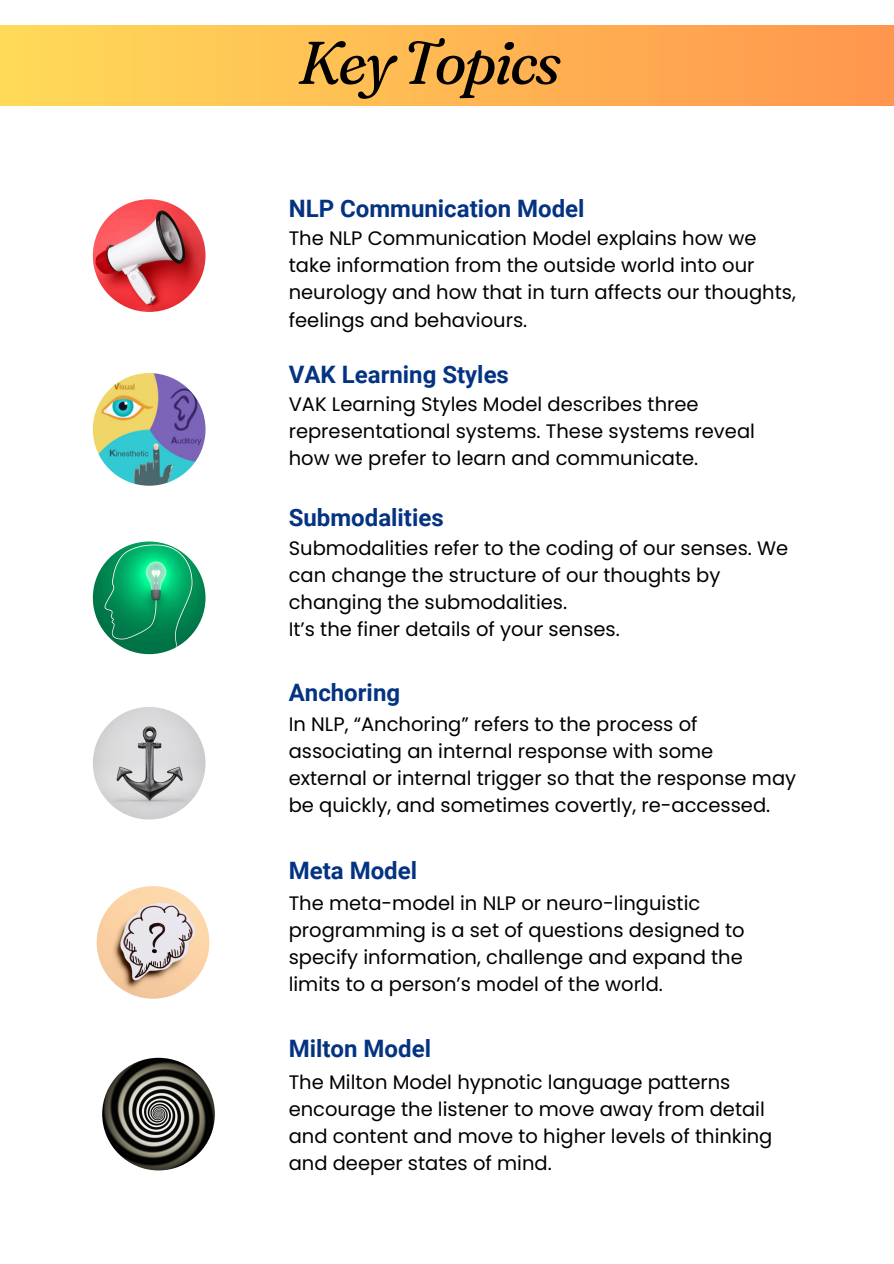
<style>
.page{position:relative;width:894px;height:1264px;background:#fff}
.page>*{position:absolute;margin:0;border:0;box-sizing:border-box;transform-origin:0 0}
.t1{font:italic 60.15px "Fraunces 9 pt";letter-spacing:-.045em;color:#000}
.t2{font:700 24px "Roboto";color:#043382}
.t3{font:19.5px/27px "Poppins";color:#000}
</style>
<div class="page">
<svg style="left:92px;top:199px;width:114px;height:113px"></svg>
<svg style="left:96px;top:886px;width:114px;height:113px"></svg>
<svg style="left:102px;top:1057px;width:113px;height:114px"></svg>
<svg style="left:93px;top:707px;width:113px;height:113px"></svg>
<svg style="left:92px;top:541px;width:114px;height:114px"></svg>
<svg style="left:92px;top:373px;width:114px;height:113px"></svg>
<div style="left:0;top:26px;width:893px;height:79px;background:linear-gradient(to right,#ffdb58,#ff964e)"></div>
<p class="t1" style="left:298px;top:25px;width:264px">Key Topics</p>
<p class="t2" style="left:288px;top:195px;width:297px">NLP Communication Model</p>
<h2 class="t3" style="left:288px;top:225px;width:508px">The NLP Communication Model explains how we take information from the outside world into our neurology and how that in turn affects our thoughts, feelings and behaviours.</h2>
<p class="t2" style="left:288px;top:360px;width:222px">VAK Learning Styles</p>
<h2 class="t3" style="left:288px;top:390px;width:467px">VAK Learning Styles Model describes three representational systems. These systems reveal how we prefer to learn and communicate.</h2>
<p class="t2" style="left:288px;top:504px;width:156px">Submodalities</p>
<h2 class="t3" style="left:288px;top:535px;width:501px">Submodalities refer to the coding of our senses. We can change the structure of our thoughts by changing the submodalities.</h2>
<p class="t3" style="left:288px;top:616px;width:332px">It’s the finer details of your senses.</p>
<h2 class="t2" style="left:288px;top:678px;width:113px">Anchoring</h2>
<p class="t3" style="left:288px;top:710px;width:509px">In NLP, “Anchoring” refers to the process of associating an internal response with some external or internal trigger so that the response may be quickly, and sometimes covertly, re-accessed.</p>
<p class="t2" style="left:288px;top:857px;width:130px">Meta Model</p>
<h2 class="t3" style="left:288px;top:889px;width:457px">The meta-model in NLP or neuro-linguistic programming is a set of questions designed to specify information, challenge and expand the limits to a person’s model of the world.</h2>
<p class="t2" style="left:288px;top:1035px;width:144px">Milton Model</p>
<h2 class="t3" style="left:288px;top:1068px;width:485px">The Milton Model hypnotic language patterns encourage the listener to move away from detail and content and move to higher levels of thinking and deeper states of mind.</h2>
</div>
